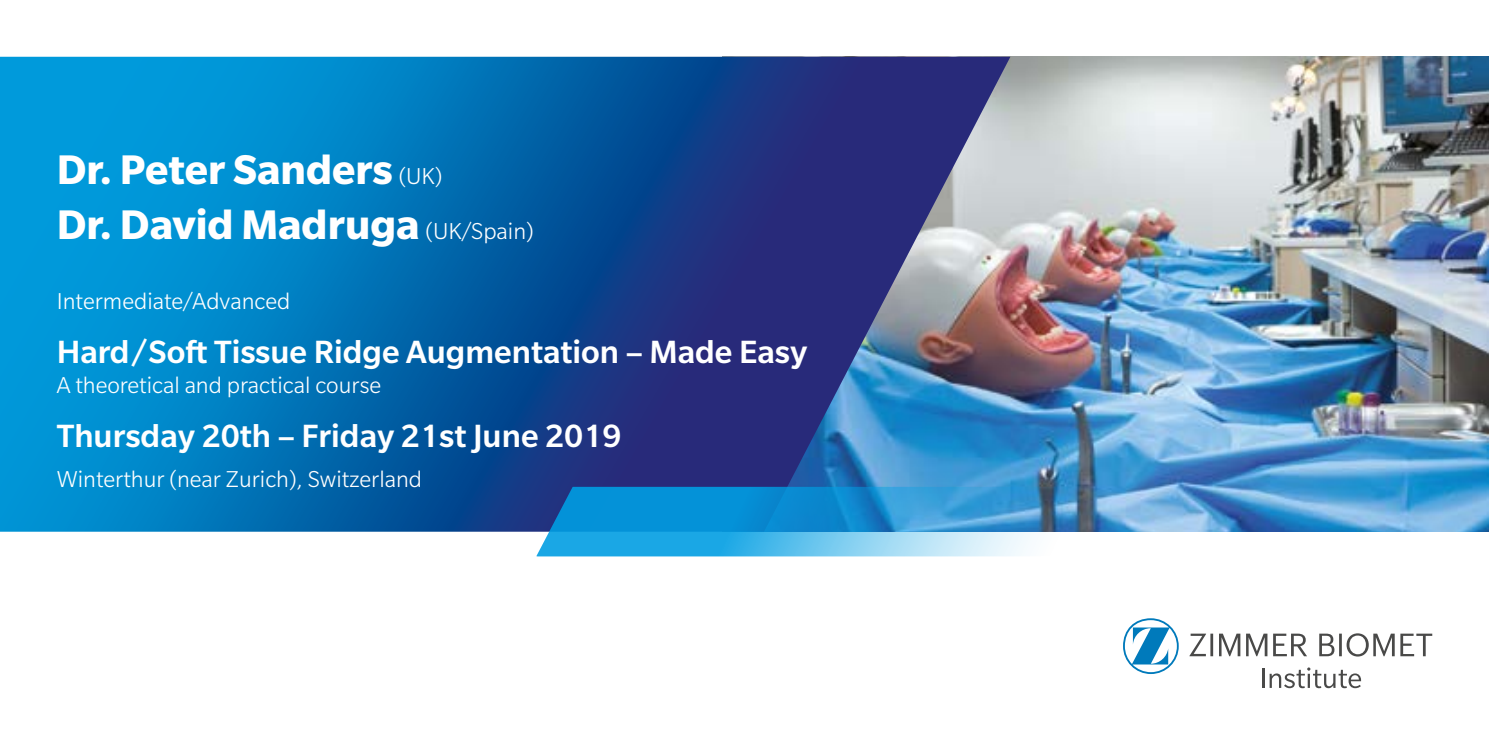
<style>
.page{position:relative;width:1489px;height:745px;background:#fff}
.page>*{position:absolute;margin:0;border:0;box-sizing:border-box;transform-origin:0 0}
.t1{font:700 45px/55px "Slate Pro";color:#fff}
.t2{font:500 35px "Slate Pro";color:#fff}
.t3{font:300 25px "Slate Pro";color:#fff}
.s1{font-weight:300;font-size:25px}
</style>
<div class="page">
<img style="left:1010px;top:57px;width:478px;height:474px">
<svg style="left:0;top:57px;width:1010px;height:474px;background:#1567aa"></svg>
<svg style="left:536px;top:486px;width:766px;height:70px;background:#55a8d9"></svg>
<svg style="left:1189px;top:633px;width:242px;height:23px"></svg>
<svg style="left:1123px;top:618px;width:55px;height:55px"></svg>
<svg style="left:1262px;top:667px;width:98px;height:20px"></svg>
<h1 class="t1" style="left:57px;top:141px;width:478px">Dr. Peter Sanders <span class="s1">(UK)<br></span>Dr. David Madruga <span class="s1">(UK/Spain)</span></h1>
<p class="t3" style="left:57px;top:287px;width:235px">Intermediate/Advanced</p>
<h2 class="t2" style="left:57px;top:332px;width:752px">Hard/Soft Tissue Ridge Augmentation – Made Easy</h2>
<p class="t3" style="left:57px;top:372px;width:326px">A theoretical and practical course</p>
<h2 class="t2" style="left:57px;top:417px;width:566px">Thursday 20th – Friday 21st June 2019</h2>
<p class="t3" style="left:57px;top:465px;width:367px">Winterthur (near Zurich), Switzerland</p>
</div>
